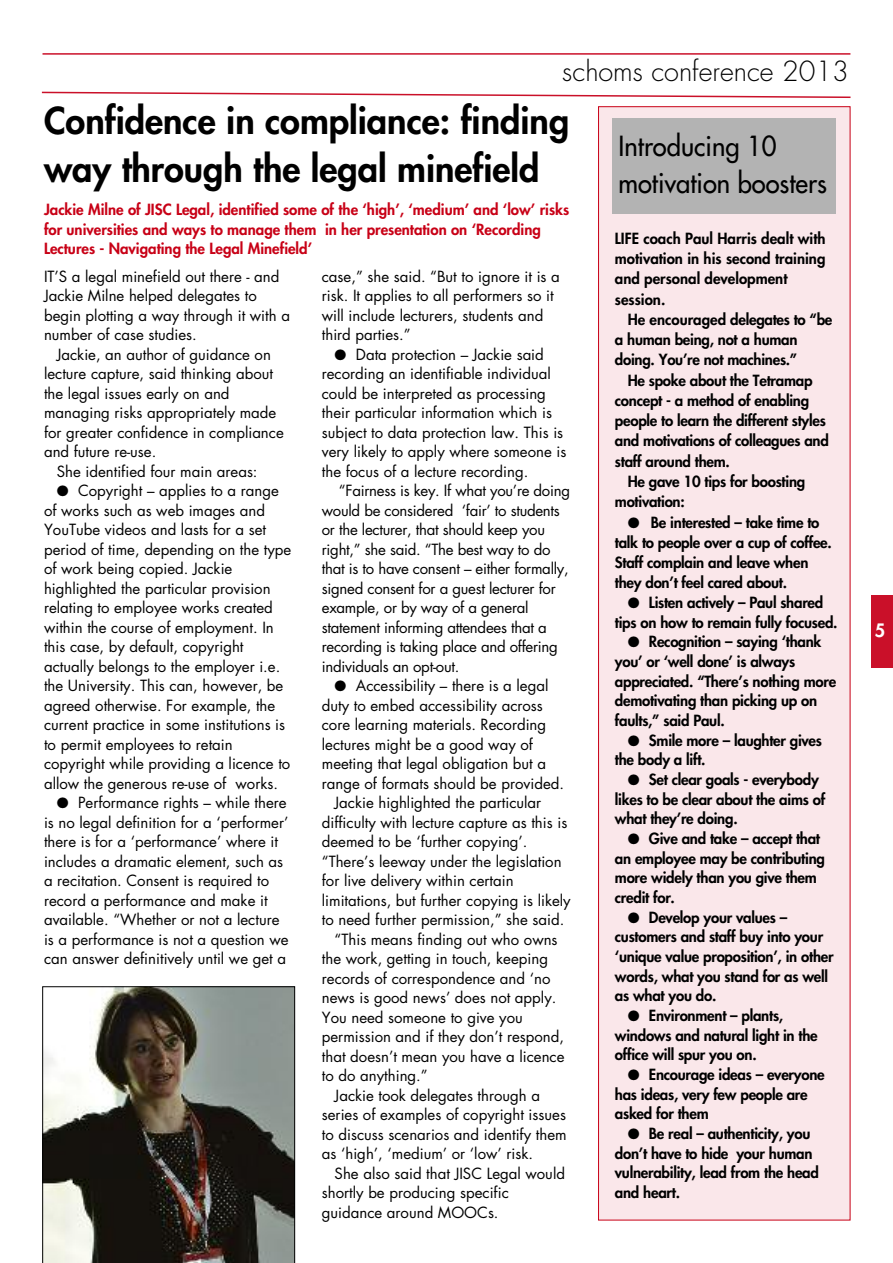
<style>
.page{position:relative;width:893px;height:1263px;background:#fff}
.page>*{position:absolute;margin:0;border:0;box-sizing:border-box;transform-origin:0 0}
.t1{font:800 36px/48px "Futura";color:#000}
.t2{font:27px/36.8px "Futura";color:#000;scale:.95 1}
.t3{font:300 27px "Futura";color:#000}
.t4{font:800 18px "Futura";color:#fff}
.t5{font:15px/19.5px "Futura";color:#000}
.t6{font:800 15px/19.6px "Futura";letter-spacing:-.015em;color:#000}
.t7{font:15px/19.5px "Futura";letter-spacing:-.02em;color:#000}
.t8{font:800 15px/19.5px "Futura";color:#c80016}
</style>
<div class="page">
<svg style="left:41px;top:91px;width:810px;height:7px"></svg>
<hr style="left:43px;top:53px;width:807px;height:2px;background:#ca1029">
<div style="left:872px;top:595px;width:21px;height:73px;background:#ca1029"></div>
<svg style="left:43px;top:986px;width:252px;height:277px;background:#66645e"></svg>
<div style="left:599px;top:107px;width:251px;height:1113px;background:#fae7ea"></div>
<div style="left:612px;top:119px;width:224px;height:95px;background:#b3b3b3"></div>
<h2 class="t3" style="left:562px;top:58px;width:288px">schoms conference 2013</h2>
<h1 class="t1" style="left:44px;top:100px;width:527px">Confidence in compliance: finding way through the legal minefield</h1>
<p class="t8" style="left:44px;top:201px;width:527px">Jackie Milne of JISC Legal, identified some of the ‘high’, ‘medium’ and ‘low’ risks for universities and ways to manage them in her presentation on ‘Recording<br>Lectures - Navigating the Legal Minefield’</p>
<p class="t5" style="left:44px;top:268px;width:247px">IT’S a legal minefield out there - and<br>Jackie Milne helped delegates to begin plotting a way through it with a number of case studies.</p>
<p class="t5" style="left:57px;top:346px;width:216px">Jackie, an author of guidance on</p>
<p class="t5" style="left:44px;top:365px;width:231px">lecture capture, said thinking about</p>
<p class="t5" style="left:44px;top:385px;width:187px">the legal issues early on and</p>
<p class="t5" style="left:44px;top:404px;width:234px">managing risks appropriately made</p>
<p class="t5" style="left:44px;top:424px;width:241px">for greater confidence in compliance</p>
<p class="t5" style="left:44px;top:443px;width:114px">and future re-use.</p>
<p class="t5" style="left:57px;top:463px;width:202px">She identified four main areas:</p>
<p class="t5" style="left:44px;top:482px;width:249px;text-indent:13px">● Copyright – applies to a range of works such as web images and YouTube videos and lasts for a set period of time, depending on the type of work being copied. Jackie highlighted the particular provision relating to employee works created within the course of employment. In this case, by default, copyright actually belongs to the employer i.e. the University. This can, however, be agreed otherwise. For example, the current practice in some institutions is to permit employees to retain copyright while providing a licence to allow the generous re-use of works.</p>
<p class="t5" style="left:44px;top:794px;width:246px;text-indent:13px">● Performance rights – while there is no legal definition for a ‘performer’ there is for a ‘performance’ where it includes a dramatic element, such as a recitation. Consent is required to record a performance and make it available. “Whether or not a lecture is a performance is not a question we can answer definitively until we get a</p>
<p class="t5" style="left:322px;top:268px;width:240px">case,” she said. “But to ignore it is a risk. It applies to all performers so it will include lecturers, students and third parties.”</p>
<p class="t5" style="left:322px;top:346px;width:246px;text-indent:13px">● Data protection – Jackie said recording an identifiable individual could be interpreted as processing their particular information which is subject to data protection law. This is very likely to apply where someone is the focus of a lecture recording.</p>
<p class="t7" style="left:322px;top:482px;width:250px;text-indent:17px">“Fairness is key. If what you’re doing would be considered ‘fair’ to students or the lecturer, that should keep you right,” she said. “The best way to do that is to have consent – either formally, signed consent for a guest lecturer for example, or by way of a general statement informing attendees that a recording is taking place and offering individuals an opt-out.</p>
<p class="t5" style="left:335px;top:677px;width:215px">● Accessibility – there is a legal</p>
<p class="t5" style="left:322px;top:697px;width:223px">duty to embed accessibility across</p>
<p class="t5" style="left:322px;top:716px;width:226px">core learning materials. Recording</p>
<p class="t5" style="left:322px;top:736px;width:213px">lectures might be a good way of</p>
<p class="t5" style="left:322px;top:755px;width:226px">meeting that legal obligation but a</p>
<p class="t5" style="left:322px;top:775px;width:244px">range of formats should be provided.</p>
<p class="t5" style="left:335px;top:794px;width:208px">Jackie highlighted the particular</p>
<p class="t5" style="left:322px;top:814px;width:247px">difficulty with lecture capture as this is</p>
<p class="t5" style="left:322px;top:833px;width:207px">deemed to be ‘further copying’.</p>
<p class="t5" style="left:322px;top:853px;width:241px">“There’s leeway under the legislation</p>
<p class="t5" style="left:322px;top:872px;width:193px">for live delivery within certain</p>
<p class="t5" style="left:322px;top:892px;width:250px">limitations, but further copying is likely</p>
<p class="t5" style="left:322px;top:911px;width:244px">to need further permission,” she said.</p>
<p class="t5" style="left:335px;top:931px;width:225px">“This means finding out who owns</p>
<p class="t5" style="left:322px;top:950px;width:228px">the work, getting in touch, keeping</p>
<p class="t5" style="left:322px;top:970px;width:230px">records of correspondence and ‘no</p>
<p class="t5" style="left:322px;top:989px;width:236px">news is good news’ does not apply.</p>
<p class="t5" style="left:322px;top:1009px;width:203px">You need someone to give you</p>
<p class="t5" style="left:322px;top:1028px;width:244px">permission and if they don’t respond,</p>
<p class="t5" style="left:322px;top:1048px;width:244px">that doesn’t mean you have a licence</p>
<p class="t5" style="left:322px;top:1067px;width:107px">to do anything.”</p>
<p class="t5" style="left:335px;top:1087px;width:207px">Jackie took delegates through a</p>
<p class="t5" style="left:322px;top:1106px;width:246px">series of examples of copyright issues</p>
<p class="t5" style="left:322px;top:1126px;width:246px">to discuss scenarios and identify them</p>
<p class="t5" style="left:322px;top:1145px;width:213px">as ‘high’, ‘medium’ or ‘low’ risk.</p>
<p class="t5" style="left:335px;top:1165px;width:232px">She also said that JISC Legal would</p>
<p class="t5" style="left:322px;top:1184px;width:188px">shortly be producing specific</p>
<p class="t5" style="left:322px;top:1204px;width:178px">guidance around MOOCs.</p>
<h2 class="t2" style="left:618px;top:129px;width:221px">Introducing 10 motivation boosters</h2>
<p class="t6" style="left:615px;top:229px;width:212px;line-height:20.2px">LIFE coach Paul Harris dealt with motivation in his second training and personal development session.</p>
<p class="t6" style="left:615px;top:310px;width:219px;line-height:20.2px;text-indent:13px">He encouraged delegates to “be a human being, not a human doing. You’re not machines.”</p>
<p class="t6" style="left:628px;top:371px;width:186px">He spoke about the Tetramap</p>
<p class="t6" style="left:615px;top:392px;width:196px">concept - a method of enabling</p>
<p class="t6" style="left:615px;top:412px;width:212px">people to learn the different styles</p>
<p class="t6" style="left:615px;top:432px;width:215px">and motivations of colleagues and</p>
<p class="t6" style="left:615px;top:452px;width:116px">staff around them.</p>
<p class="t6" style="left:628px;top:473px;width:179px">He gave 10 tips for boosting</p>
<p class="t6" style="left:615px;top:493px;width:71px">motivation:</p>
<p class="t6" style="left:615px;top:513px;width:218px;line-height:20.2px;text-indent:13px">● Be interested – take time to talk to people over a cup of coffee.<br>Staff complain and leave when they don’t feel cared about.</p>
<p class="t6" style="left:615px;top:594px;width:224px;text-align:center">● Listen actively – Paul shared<br>tips on how to remain fully focused.</p>
<p class="t6" style="left:615px;top:633px;width:223px;text-indent:13px">● Recognition – saying ‘thank you’ or ‘well done’ is always appreciated. “There’s nothing more demotivating than picking up on faults,” said Paul.</p>
<p class="t6" style="left:615px;top:731px;width:209px;text-indent:13px">● Smile more – laughter gives the body a lift.</p>
<p class="t6" style="left:615px;top:771px;width:212px;text-indent:13px">● Set clear goals - everybody likes to be clear about the aims of what they’re doing.</p>
<p class="t6" style="left:615px;top:830px;width:211px;text-indent:13px">● Give and take – accept that an employee may be contributing more widely than you give them credit for.</p>
<p class="t6" style="left:615px;top:908px;width:220px;text-indent:13px">● Develop your values – customers and staff buy into your ‘unique value proposition’, in other words, what you stand for as well as what you do.</p>
<p class="t6" style="left:615px;top:1007px;width:204px;text-indent:13px">● Environment – plants, windows and natural light in the office will spur you on.</p>
<p class="t6" style="left:615px;top:1066px;width:211px;text-indent:13px">● Encourage ideas – everyone has ideas, very few people are asked for them</p>
<p class="t6" style="left:615px;top:1125px;width:206px;text-indent:13px">● Be real – authenticity, you don’t have to hide your human vulnerability, lead from the head and heart.</p>
<p class="t4" style="left:875px;top:621px;width:12px">5</p>
</div>
